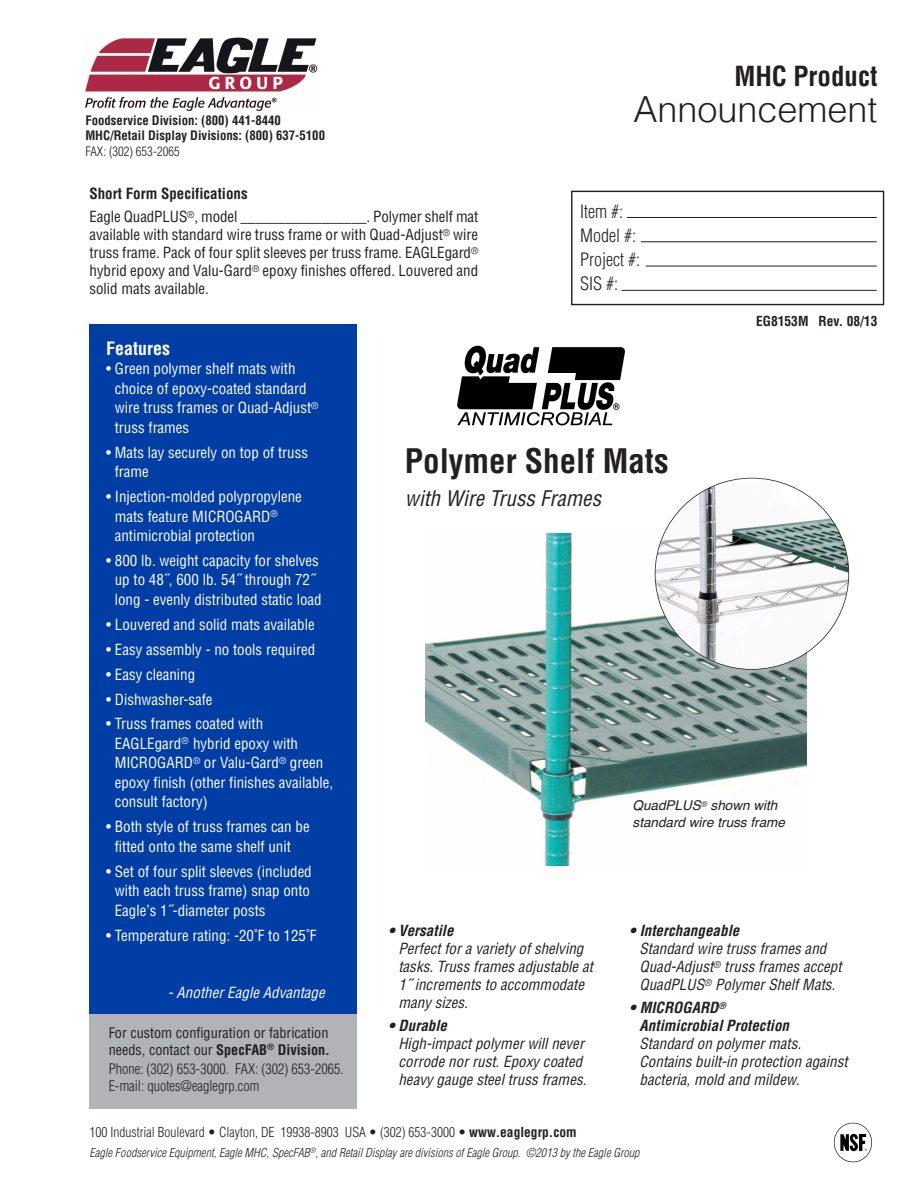
<style>
.page{position:relative;width:918px;height:1188px;background:#fff}
.page>*{position:absolute;margin:0;border:0;box-sizing:border-box;transform-origin:0 0}
.t1{font:300 36px "Helvetica";color:#231f20}
.t2{font:700 condensed 33px "Helvetica";color:#231f20}
.t3{font:700 condensed 27px "Helvetica";color:#231f20}
.t4{font:italic condensed 21px "Helvetica";letter-spacing:.005em;color:#231f20}
.t5{font:300 condensed 18px/24px "Helvetica";color:#231f20}
.t6{font:700 condensed 18px "Helvetica";color:#fff}
.t7{font:condensed 15px/19.5px "Helvetica";color:#fff}
.t8{font:italic condensed 15px/18px "Helvetica";letter-spacing:.005em;color:#231f20}
.t9{font:condensed 15px/18px "Helvetica";color:#231f20}
.t10{font:italic 700 condensed 15px/18px "Helvetica";letter-spacing:.005em;color:#231f20}
.t11{font:italic condensed 15px "Helvetica";letter-spacing:.005em;color:#fff}
.t12{font:condensed 14.25px/16.5px "Helvetica";color:#231f20}
.t13{font:300 condensed 14.25px/16.5px "Helvetica";color:#231f20}
.t14{font:300 condensed 13.5px "Helvetica";color:#231f20}
.t15{font:italic 13.5px/16.2px "Helvetica";color:#231f20}
.t16{font:700 condensed 13.5px "Helvetica";color:#231f20}
.t17{font:700 condensed 12.75px/15.3px "Helvetica";color:#231f20}
.t18{font:300 condensed 12.75px "Helvetica";color:#231f20}
.t19{font:italic 300 condensed 12px "Helvetica";letter-spacing:.005em;color:#231f20}
.s1{font-weight:700}
</style>
<div class="page">
<div style="left:90px;top:1013px;width:267px;height:95px;background:#b2b3b7"></div>
<img style="left:85px;top:37px;width:233px;height:74px">
<div style="left:90px;top:324px;width:267px;height:690px;background:#003da5"></div>
<div style="left:571px;top:191px;width:313px;height:114px;border:1px solid #231f20"></div>
<hr style="left:627px;top:217px;width:250px;height:1px;background:#231f20">
<hr style="left:641px;top:241px;width:236px;height:1px;background:#231f20">
<hr style="left:646px;top:266px;width:231px;height:1px;background:#231f20">
<hr style="left:621px;top:290px;width:256px;height:1px;background:#231f20">
<img style="left:457px;top:345px;width:168px;height:81px">
<img style="left:833px;top:1123px;width:39px;height:40px">
<img style="left:425px;top:533px;width:382px;height:333px">
<img style="left:655px;top:482px;width:194px;height:187px">
<p class="t17" style="left:85px;top:113px;width:241px">Foodservice Division: (800) 441-8440<br>MHC/Retail Display Divisions: (800) 637-5100</p>
<p class="t18" style="left:85px;top:144px;width:96px">FAX: (302) 653-2065</p>
<p class="t9" style="left:90px;top:182px;width:390px;line-height:23.4px"><span class="s1">Short Form Specifications<br></span>Eagle QuadPLUS<sup>®</sup>, model _________________. Polymer shelf mat</p>
<p class="t9" style="left:89px;top:226px;width:390px;text-align:justify">available with standard wire truss frame or with Quad-Adjust<sup>®</sup> wire truss frame. Pack of four split sleeves per truss frame. EAGLEgard<sup>® </sup>hybrid epoxy and Valu-Gard<sup>®</sup> epoxy finishes offered. Louvered and solid mats available.</p>
<h3 class="t3" style="left:734px;top:61px;width:145px">MHC Product</h3>
<h1 class="t1" style="left:633px;top:95px;width:246px">Announcement</h1>
<p class="t5" style="left:580px;top:200px;width:61px">Item #:<br>Model #:<br>Project #:<br>SIS #:</p>
<p class="t16" style="left:756px;top:313px;width:123px">EG8153M Rev. 08/13</p>
<p class="t6" style="left:106px;top:338px;width:65px">Features</p>
<p class="t7" style="left:115px;top:359px;width:205px;text-indent:-9px">• Green polymer shelf mats with choice of epoxy-coated standard wire truss frames or Quad-Adjust<sup>® </sup>truss frames</p>
<p class="t7" style="left:115px;top:443px;width:195px;text-indent:-9px">• Mats lay securely on top of truss frame</p>
<p class="t7" style="left:115px;top:487px;width:189px;text-indent:-9px">• Injection-molded polypropylene mats feature MICROGARD<sup>® </sup>antimicrobial protection</p>
<p class="t7" style="left:106px;top:551px;width:217px;text-align:center">• 800 lb. weight capacity for shelves up to 48˝, 600 lb. 54˝ through 72˝ long - evenly distributed static load</p>
<p class="t7" style="left:106px;top:615px;width:210px">• Louvered and solid mats available</p>
<p class="t7" style="left:106px;top:640px;width:210px">• Easy assembly - no tools required</p>
<p class="t7" style="left:106px;top:665px;width:91px">• Easy cleaning</p>
<p class="t7" style="left:106px;top:690px;width:108px">• Dishwasher-safe</p>
<p class="t7" style="left:115px;top:715px;width:220px;text-indent:-9px">• Truss frames coated with<br>EAGLEgard<sup>®</sup> hybrid epoxy with<br>MICROGARD<sup>®</sup> or Valu-Gard<sup>®</sup> green epoxy finish (other finishes available, consult factory)</p>
<p class="t7" style="left:115px;top:817px;width:196px;text-indent:-9px">• Both style of truss frames can be fitted onto the same shelf unit</p>
<p class="t7" style="left:115px;top:862px;width:199px;text-align:justify;text-indent:-9px">• Set of four split sleeves (included with each truss frame) snap onto Eagle’s 1˝-diameter posts</p>
<p class="t7" style="left:106px;top:926px;width:212px">• Temperature rating: -20˚F to 125˚F</p>
<p class="t11" style="left:168px;top:984px;width:159px">- Another Eagle Advantage</p>
<p class="t12" style="left:109px;top:1025px;width:223px">For custom configuration or fabrication needs, contact our <span class="s1">SpecFAB</span><sup>®</sup> <span class="s1">Division.</span></p>
<p class="t13" style="left:109px;top:1061px;width:237px">Phone: (302) 653-3000. FAX: (302) 653-2065.<br>E-mail: quotes@eaglegrp.com</p>
<h2 class="t2" style="left:405px;top:443px;width:265px">Polymer Shelf Mats</h2>
<h3 class="t4" style="left:405px;top:487px;width:198px">with Wire Truss Frames</h3>
<p class="t15" style="left:633px;top:799px;width:154px">QuadPLUS<sup>®</sup> shown with standard wire truss frame</p>
<p class="t10" style="left:388px;top:922px;width:67px">• Versatile</p>
<p class="t8" style="left:398px;top:940px;width:196px">Perfect for a variety of shelving tasks. Truss frames adjustable at<br>1˝ increments to accommodate many sizes.</p>
<p class="t10" style="left:388px;top:1017px;width:60px">• Durable</p>
<p class="t8" style="left:398px;top:1035px;width:190px">High-impact polymer will never corrode nor rust. Epoxy coated heavy gauge steel truss frames.</p>
<p class="t10" style="left:630px;top:922px;width:111px">• Interchangeable</p>
<p class="t8" style="left:640px;top:940px;width:204px">Standard wire truss frames and<br>Quad-Adjust<sup>®</sup> truss frames accept<br>QuadPLUS<sup>®</sup> Polymer Shelf Mats.</p>
<p class="t10" style="left:640px;top:999px;width:151px;text-indent:-10px">• MICROGARD<sup>®<br></sup>Antimicrobial Protection</p>
<p class="t8" style="left:640px;top:1035px;width:210px">Standard on polymer mats.<br>Contains built-in protection against bacteria, mold and mildew.</p>
<p class="t14" style="left:90px;top:1125px;width:489px">100 Industrial Boulevard • Clayton, DE 19938-8903 USA • (302) 653-3000 • <span class="s1">www.eaglegrp.com</span></p>
<p class="t19" style="left:90px;top:1146px;width:551px">Eagle Foodservice Equipment, Eagle MHC, SpecFAB<sup>®</sup>, and Retail Display are divisions of Eagle Group. ©2013 by the Eagle Group</p>
</div>
